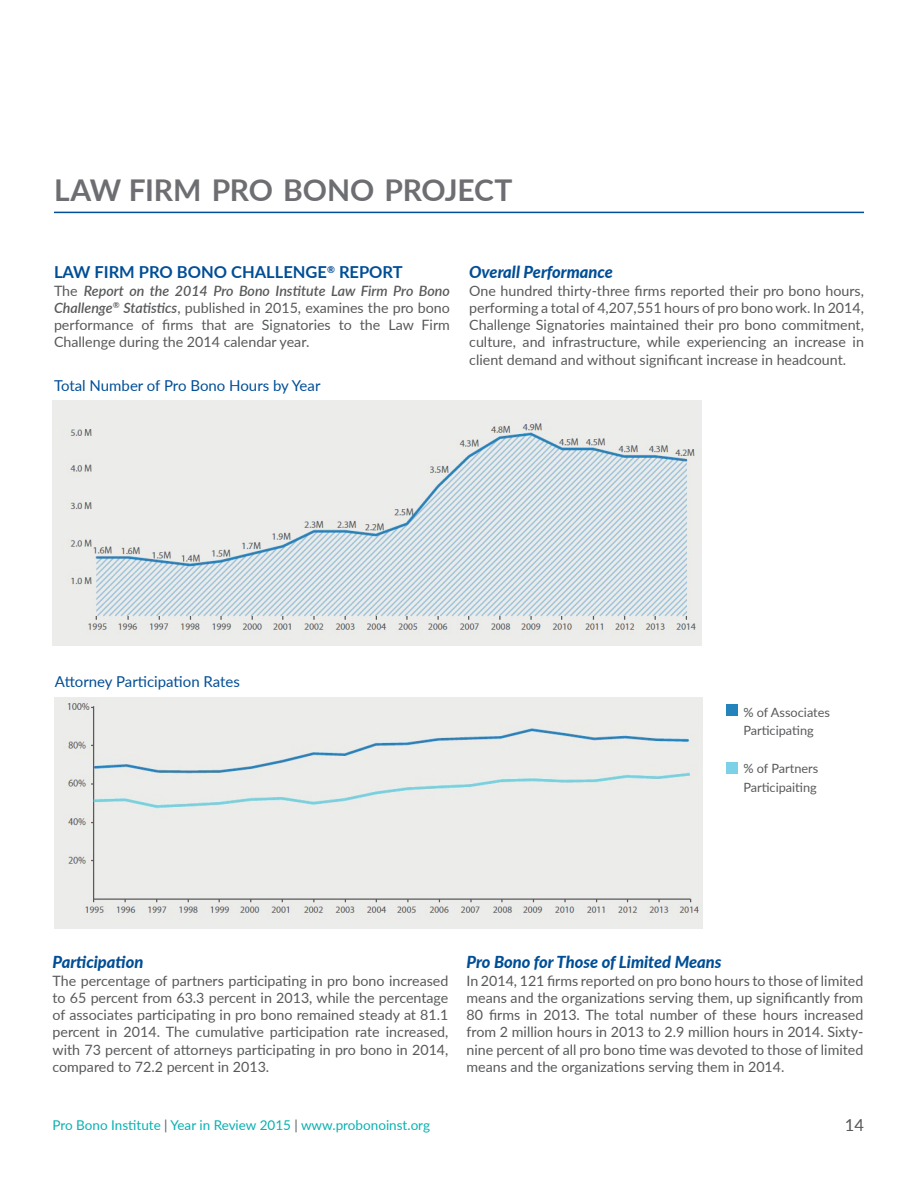
<style>
.page{position:relative;width:918px;height:1188px;background:#fff}
.page>*{position:absolute;margin:0;border:0;box-sizing:border-box;transform-origin:0 0}
.t1{font:700 30px "Lato";letter-spacing:-.01em;color:#6d6e71}
.t2{font:italic 800 16.5px "Lato";color:#004e96}
.t3{font:700 16.5px "Lato";color:#004e96}
.t4{font:16.5px "Lato";color:#58595b}
.t5{font:15px "Lato";color:#004e96}
.t6{font:14.25px/17.2px "Lato";color:#58595b;text-align:justify}
.t7{font:13.5px "Lato";color:#0ab1b1}
.t8{font:12.75px/18.8px "Lato";color:#58595b}
.s1{font-weight:600;font-style:italic}
.s2{color:#58595b}
</style>
<div class="page">
<hr style="left:54px;top:212px;width:810px;height:1px;background:#004e96">
<img style="left:52px;top:401px;width:650px;height:244px">
<div style="left:54px;top:698px;width:649px;height:230px;background:#ececea"></div>
<div style="left:726px;top:705px;width:11px;height:11px;background:#2384bc"></div>
<div style="left:726px;top:763px;width:11px;height:11px;background:#7cd1e8"></div>
<h1 class="t1" style="left:54px;top:168px;width:460px">LAW FIRM PRO BONO PROJECT</h1>
<p class="t3" style="left:54px;top:260px;width:350px">LAW FIRM PRO BONO CHALLENGE<sup>®</sup> REPORT</p>
<p class="t6" style="left:54px;top:281px;width:397px">The <span class="s1">Report on the 2014 Pro Bono Institute Law Firm Pro Bono Challenge</span><sup>®</sup> <span class="s1">Statistics</span>, published in 2015, examines the pro bono performance of firms that are Signatories to the Law Firm Challenge during the 2014 calendar year.</p>
<p class="t5" style="left:54px;top:374px;width:268px">Total Number of Pro Bono Hours by Year</p>
<p class="t2" style="left:469px;top:260px;width:145px">Overall Performance</p>
<p class="t6" style="left:469px;top:281px;width:396px">One hundred thirty-three firms reported their pro bono hours, performing a total of 4,207,551 hours of pro bono work. In 2014, Challenge Signatories maintained their pro bono commitment, culture, and infrastructure, while experiencing an increase in client demand and without significant increase in headcount.</p>
<p class="t5" style="left:55px;top:671px;width:186px">Attorney Participation Rates</p>
<p class="t8" style="left:743px;top:702px;width:88px">% of Associates<br>Participating</p>
<p class="t8" style="left:743px;top:758px;width:77px">% of Partners<br>Participaiting</p>
<p class="t2" style="left:52px;top:950px;width:92px">Participation</p>
<p class="t6" style="left:52px;top:971px;width:397px">The percentage of partners participating in pro bono increased to 65 percent from 63.3 percent in 2013, while the percentage of associates participating in pro bono remained steady at 81.1 percent in 2014. The cumulative participation rate increased, with 73 percent of attorneys participating in pro bono in 2014, compared to 72.2 percent in 2013.</p>
<p class="t2" style="left:466px;top:950px;width:257px">Pro Bono for Those of Limited Means</p>
<p class="t6" style="left:466px;top:971px;width:398px">In 2014, 121 firms reported on pro bono hours to those of limited means and the organizations serving them, up significantly from 80 firms in 2013. The total number of these hours increased from 2 million hours in 2013 to 2.9 million hours in 2014. Sixty&shy;nine percent of all pro bono time was devoted to those of limited means and the organizations serving them in 2014.</p>
<p class="t7" style="left:52px;top:1116px;width:379px">Pro Bono Institute <span class="s2">|</span> Year in Review 2015 <span class="s2">|</span> www.probonoinst.org</p>
<p class="t4" style="left:845px;top:1113px;width:21px">14</p>
</div>
